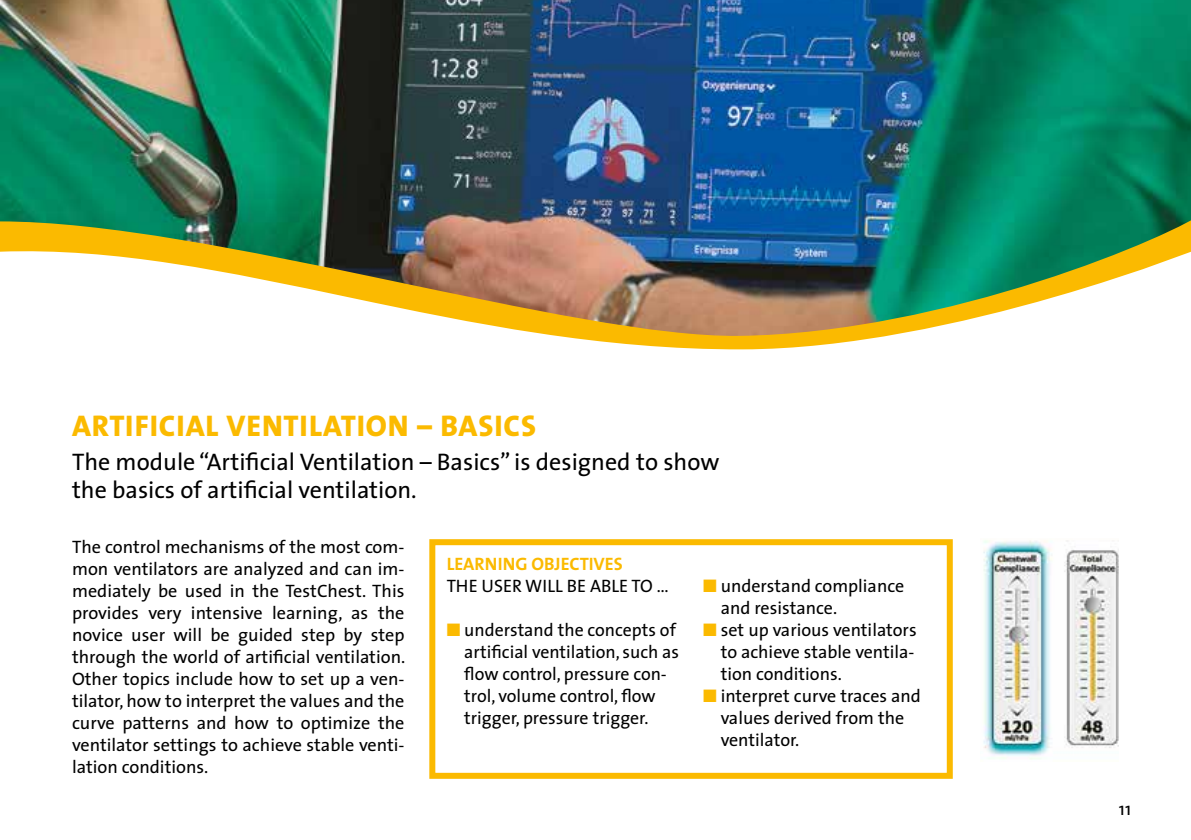
<style>
.page{position:relative;width:1191px;height:840px;background:#fff}
.page>*{position:absolute;margin:0;border:0;box-sizing:border-box;transform-origin:0 0}
.t1{font:800 30px "The Sans";letter-spacing:.03em;color:#fbba00}
.t2{font:24px/28px "The Sans";color:#000}
.t3{font:18px/22px "The Sans";color:#000}
.t4{font:700 18px "The Sans";color:#fbba00}
.s1{color:#fbba00}
</style>
<div class="page">
<img style="left:0;top:0;width:1191px;height:210px">
<img style="left:0;top:210px;width:1191px;height:140px">
<div style="left:429px;top:539px;width:523px;height:239px;border:6px solid #fbba00"></div>
<img style="left:983px;top:540px;width:136px;height:219px">
<h1 class="t1" style="left:72px;top:400px;width:465px">ARTIFICIAL VENTILATION – BASICS</h1>
<h2 class="t2" style="left:72px;top:446px;width:649px">The module “Artificial Ventilation – Basics” is designed to show the basics of artificial ventilation.</h2>
<p class="t3" style="left:72px;top:534px;width:335px;text-align:justify">The control mechanisms of the most com&shy;mon ventilators are analyzed and can im&shy;mediately be used in the TestChest. This provides very intensive learning, as the novice user will be guided step by step through the world of artificial ventilation.<br>Other topics include how to set up a ven&shy;tilator, how to interpret the values and the curve patterns and how to optimize the ventilator settings to achieve stable venti&shy;lation conditions.</p>
<p class="t4" style="left:447px;top:548px;width:178px">LEARNING OBJECTIVES</p>
<p class="t3" style="left:447px;top:573px;width:223px">THE USER WILL BE ABLE TO …</p>
<p class="t3" style="left:464px;top:617px;width:216px;text-indent:-18px"><span class="s1">■</span> understand the concepts of artificial ventilation, such as flow control, pressure con&shy;trol, volume control, flow trigger, pressure trigger.</p>
<p class="t3" style="left:720px;top:574px;width:185px;text-indent:-18px"><span class="s1">■</span> understand compliance and resistance.</p>
<p class="t3" style="left:720px;top:618px;width:197px;text-indent:-18px"><span class="s1">■</span> set up various ventilators to achieve stable ventila&shy;tion conditions.</p>
<p class="t3" style="left:720px;top:684px;width:202px;text-indent:-18px"><span class="s1">■</span> interpret curve traces and values derived from the ventilator.</p>
<p class="t3" style="left:1119px;top:796px;width:14px">11</p>
</div>
